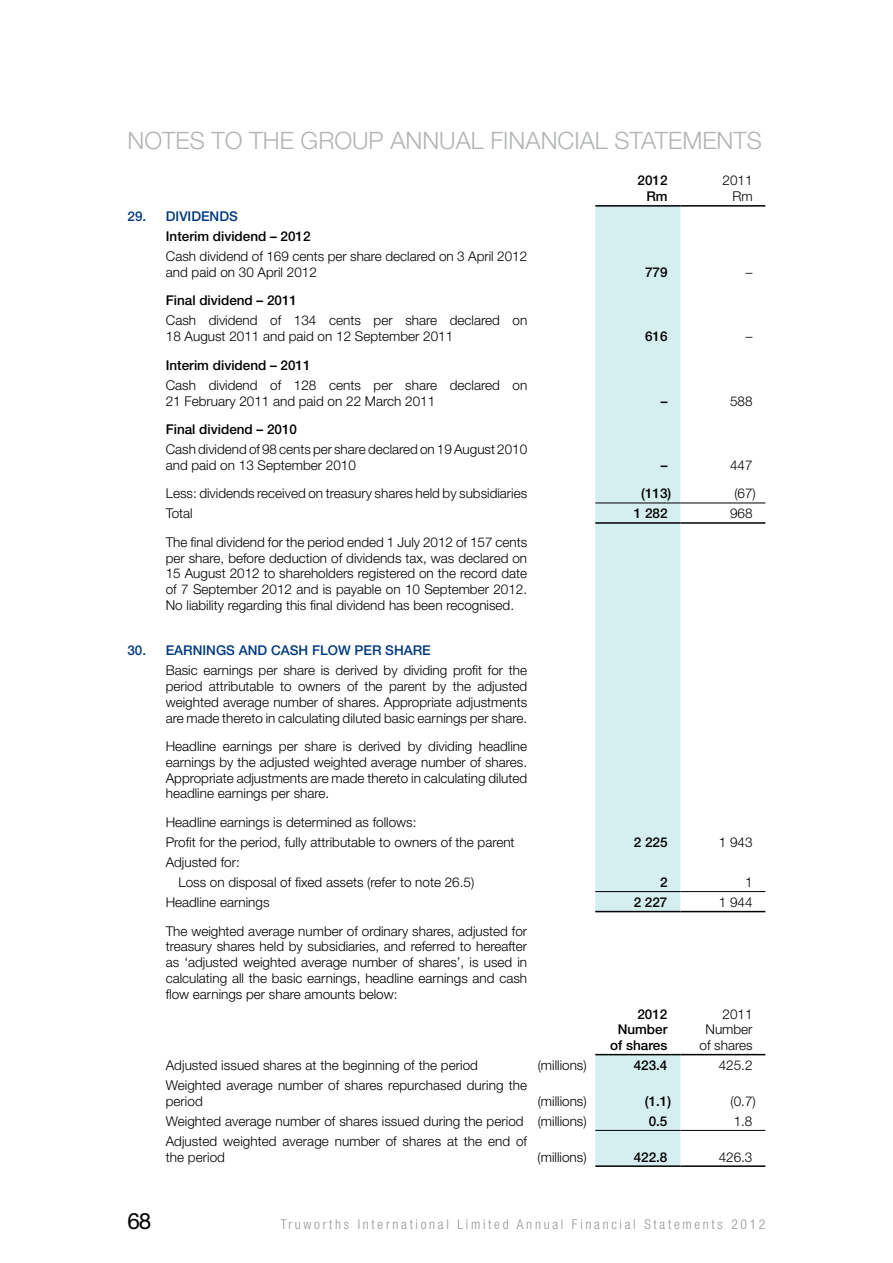
<style>
.page{position:relative;width:893px;height:1263px;background:#fff}
.page>*{position:absolute;margin:0;border:0;box-sizing:border-box;transform-origin:0 0}
.t1{font:300 24px "Helvetica Neue";color:#b1b4b6}
.t2{font:22.5px "Helvetica Neue";color:#000}
.t3{font:300 13.5px/15.8px "Helvetica Neue";color:#000}
.t4{font:500 13.5px/15.8px "Helvetica Neue";color:#000;text-align:right}
.t5{font:300 condensed 13.5px "Helvetica Neue";letter-spacing:.2em;color:#939598}
.t6{font:500 13.5px "Helvetica Neue";color:#00397e}
</style>
<div class="page">
<svg style="left:595px;top:207px;width:85px;height:958px;background:#dbf0f2"></svg>
<hr style="left:595px;top:1165px;width:85px;height:2px;background:#000">
<hr style="left:680px;top:1165px;width:85px;height:2px;background:#000">
<hr style="left:595px;top:1130px;width:85px;height:1px;background:#000">
<hr style="left:680px;top:1130px;width:85px;height:1px;background:#000">
<hr style="left:595px;top:1054px;width:85px;height:1px;background:#000">
<hr style="left:680px;top:1054px;width:85px;height:1px;background:#000">
<hr style="left:595px;top:205px;width:85px;height:2px;background:#000">
<hr style="left:680px;top:205px;width:85px;height:2px;background:#000">
<hr style="left:595px;top:911px;width:85px;height:1px;background:#000">
<hr style="left:680px;top:911px;width:85px;height:1px;background:#000">
<hr style="left:595px;top:891px;width:85px;height:1px;background:#000">
<hr style="left:680px;top:891px;width:85px;height:1px;background:#000">
<hr style="left:595px;top:503px;width:85px;height:1px;background:#000">
<hr style="left:680px;top:503px;width:85px;height:1px;background:#000">
<hr style="left:595px;top:522px;width:85px;height:2px;background:#000">
<hr style="left:680px;top:522px;width:85px;height:2px;background:#000">
<h1 class="t1" style="left:128px;top:126px;width:50px">Notes</h1>
<h1 class="t1" style="left:212px;top:126px;width:196px">to the group annual</h1>
<h1 class="t1" style="left:490px;top:126px;width:14px">financial</h1>
<h1 class="t1" style="left:614px;top:126px;width:16px">statements</h1>
<p class="t6" style="left:128px;top:208px;width:111px">29. DIVI DEN DS</p>
<p class="t4" style="left:166px;top:228px;width:146px">Interim dividend – 2012</p>
<p class="t3" style="left:166px;top:248px;width:363px">Cash dividend of 169 cents per share declared on 3 April 2012 and paid on 30 April 2012</p>
<p class="t4" style="left:166px;top:293px;width:133px">Final dividend – 2011</p>
<p class="t3" style="left:166px;top:312px;width:363px">Cash dividend of 134 cents per share declared on<br>18 August 2011 and paid on 12 September 2011</p>
<p class="t4" style="left:166px;top:357px;width:146px">Interim dividend – 2011</p>
<p class="t3" style="left:166px;top:377px;width:363px">Cash dividend of 128 cents per share declared on<br>21 February 2011 and paid on 22 March 2011</p>
<p class="t4" style="left:166px;top:421px;width:133px">Final dividend – 2010</p>
<p class="t3" style="left:166px;top:441px;width:363px">Cash dividend of 98 cents per share declared on 19 August 2010 and paid on 13 September 2010</p>
<p class="t4" style="left:638px;top:173px;width:32px">2012<br>Rm</p>
<p class="t3" style="left:723px;top:172px;width:32px;text-align:right">2011<br>Rm</p>
<p class="t4" style="left:645px;top:264px;width:24px">779</p>
<p class="t3" style="left:746px;top:264px;width:8px">–</p>
<p class="t4" style="left:645px;top:328px;width:24px">616</p>
<p class="t3" style="left:746px;top:328px;width:8px">–</p>
<p class="t4" style="left:661px;top:393px;width:8px">–</p>
<p class="t3" style="left:730px;top:393px;width:24px">588</p>
<p class="t4" style="left:661px;top:457px;width:8px">–</p>
<p class="t3" style="left:730px;top:457px;width:24px">447</p>
<p class="t3" style="left:166px;top:485px;width:363px">Less: dividends received on treasury shares held by subsidiaries</p>
<p class="t4" style="left:641px;top:485px;width:32px">(113)</p>
<p class="t3" style="left:734px;top:485px;width:23px">(67)</p>
<p class="t3" style="left:166px;top:505px;width:29px">Total</p>
<p class="t4" style="left:634px;top:505px;width:35px">1 282</p>
<p class="t3" style="left:730px;top:505px;width:24px">968</p>
<p class="t3" style="left:166px;top:534px;width:363px;text-align:justify">The final dividend for the period ended 1 July 2012 of 157 cents per share, before deduction of dividends tax, was declared on 15 August 2012 to shareholders registered on the record date of 7 September 2012 and is payable on 10 September 2012.<br>No liability regarding this final dividend has been recognised.</p>
<p class="t6" style="left:127px;top:642px;width:48px">30. EARNIN</p>
<p class="t6" style="left:216px;top:642px;width:65px">GSAND CASH</p>
<p class="t6" style="left:312px;top:642px;width:11px">FLOW</p>
<p class="t6" style="left:355px;top:642px;width:10px">PER</p>
<p class="t6" style="left:385px;top:642px;width:10px">SHARE</p>
<p class="t3" style="left:166px;top:662px;width:363px;text-align:justify">Basic earnings per share is derived by dividing profit for the period attributable to owners of the parent by the adjusted weighted average number of shares. Appropriate adjustments are made thereto in calculating diluted basic earnings per share.</p>
<p class="t3" style="left:166px;top:738px;width:363px;text-align:justify">Headline earnings per share is derived by dividing headline earnings by the adjusted weighted average number of shares.<br>Appropriate adjustments are made thereto in calculating diluted headline earnings per share.</p>
<p class="t3" style="left:166px;top:812px;width:350px;line-height:20px">Headline earnings is determined as follows:<br>Profit for the period, fully attributable to owners of the parent</p>
<p class="t4" style="left:634px;top:834px;width:35px">2 225</p>
<p class="t3" style="left:719px;top:834px;width:35px">1 943</p>
<p class="t3" style="left:178px;top:852px;width:297px;line-height:20px;text-indent:-13px">Adjusted for:<br>Loss on disposal of fixed assets (refer to note 26.5)</p>
<p class="t4" style="left:660px;top:874px;width:9px">2</p>
<p class="t3" style="left:745px;top:874px;width:9px">1</p>
<p class="t3" style="left:166px;top:894px;width:105px">Headline earnings</p>
<p class="t4" style="left:634px;top:894px;width:35px">2 227</p>
<p class="t3" style="left:719px;top:894px;width:35px">1 944</p>
<p class="t3" style="left:166px;top:922px;width:363px;text-align:justify">The weighted average number of ordinary shares, adjusted for treasury shares held by subsidiaries, and referred to hereafter as ‘adjusted weighted average number of shares’, is used in calculating all the basic earnings, headline earnings and cash flow earnings per share amounts below:</p>
<p class="t4" style="left:610px;top:1006px;width:59px">2012<br>Number of shares</p>
<p class="t3" style="left:699px;top:1005px;width:55px;text-align:right">2011<br>Number of shares</p>
<p class="t3" style="left:166px;top:1057px;width:314px">Adjusted issued shares at the beginning of the period</p>
<p class="t3" style="left:538px;top:1057px;width:50px">(millions)</p>
<p class="t4" style="left:634px;top:1057px;width:35px">423.4</p>
<p class="t3" style="left:719px;top:1057px;width:35px">425.2</p>
<p class="t3" style="left:166px;top:1077px;width:363px">Weighted average number of shares repurchased during the period</p>
<p class="t3" style="left:538px;top:1093px;width:50px">(millions)</p>
<p class="t4" style="left:645px;top:1093px;width:28px">(1.1)</p>
<p class="t3" style="left:730px;top:1093px;width:27px">(0.7)</p>
<p class="t3" style="left:166px;top:1113px;width:422px">Weighted average number of shares issued during the period (millions)</p>
<p class="t4" style="left:649px;top:1113px;width:20px">0.5</p>
<p class="t3" style="left:734px;top:1113px;width:20px">1.8</p>
<p class="t3" style="left:166px;top:1133px;width:363px">Adjusted weighted average number of shares at the end of the period</p>
<p class="t3" style="left:538px;top:1149px;width:50px">(millions)</p>
<p class="t4" style="left:634px;top:1149px;width:35px">422.8</p>
<p class="t3" style="left:719px;top:1149px;width:35px">426.3</p>
<h2 class="t2" style="left:128px;top:1207px;width:25px">68</h2>
<p class="t5" style="left:281px;top:1216px;width:486px">Truworths International Limited Annual Financial Statements 2012</p>
</div>
